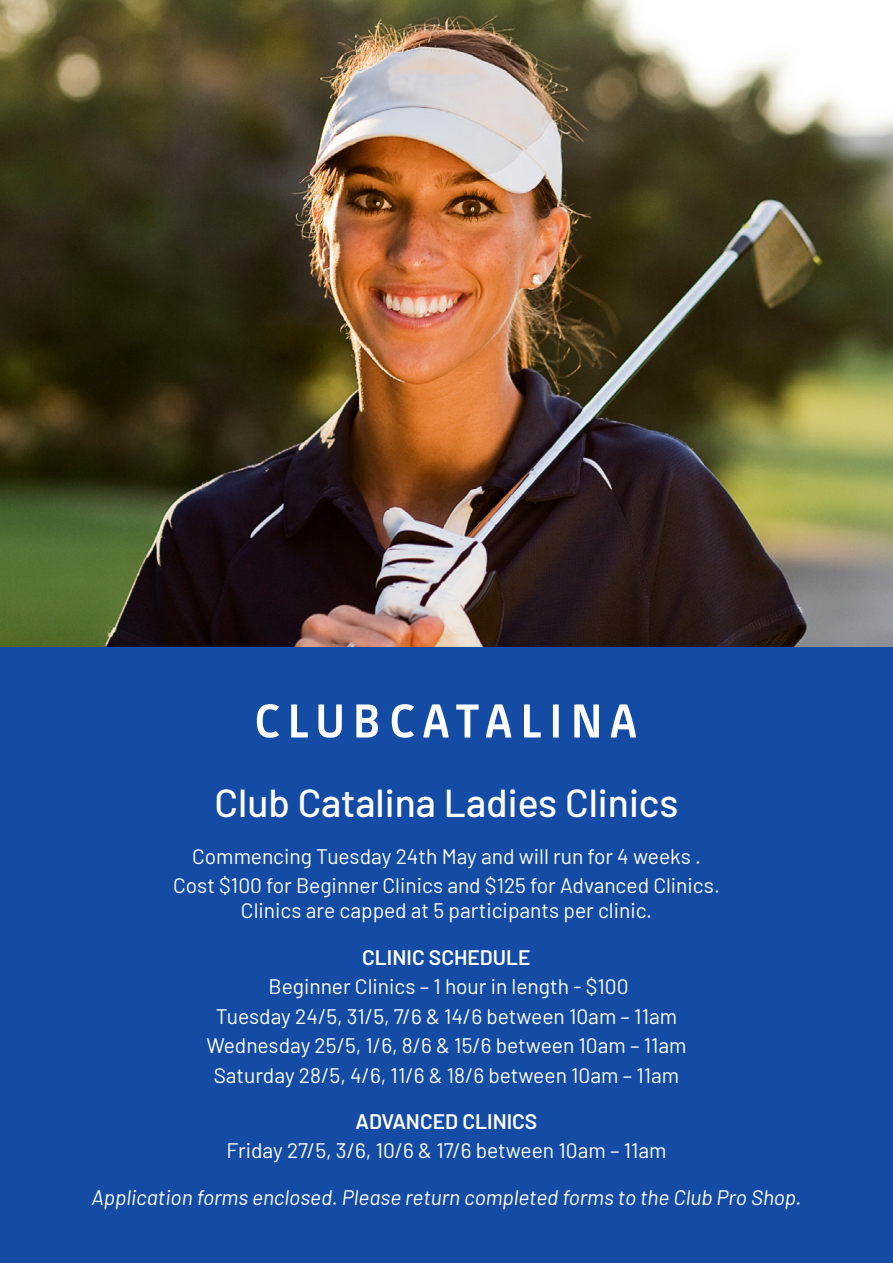
<style>
.page{position:relative;width:893px;height:1263px;background:#144ca5}
.page>*{position:absolute;margin:0;border:0;box-sizing:border-box;transform-origin:0 0}
.t1{font:500 39px "Barlow";color:#fff}
.t2{font:21px/29.4px "Barlow";color:#fff;text-align:center}
.t3{font:italic 21px "Barlow";color:#fff}
.t4{font:600 21px "Barlow";color:#fff}
</style>
<div class="page">
<svg style="left:257px;top:704px;width:22px;height:34px"></svg>
<svg style="left:291px;top:704px;width:17px;height:33px"></svg>
<svg style="left:318px;top:704px;width:24px;height:34px"></svg>
<svg style="left:392px;top:704px;width:22px;height:34px"></svg>
<svg style="left:456px;top:704px;width:23px;height:33px"></svg>
<svg style="left:524px;top:704px;width:17px;height:33px"></svg>
<svg style="left:553px;top:704px;width:6px;height:33px"></svg>
<svg style="left:574px;top:704px;width:25px;height:33px"></svg>
<svg style="left:611px;top:704px;width:25px;height:33px"></svg>
<svg style="left:486px;top:704px;width:25px;height:33px"></svg>
<svg style="left:423px;top:704px;width:26px;height:33px"></svg>
<svg style="left:356px;top:704px;width:22px;height:33px"></svg>
<img style="left:0;top:0;width:893px;height:646px">
<h1 class="t1" style="left:214px;top:775px;width:465px">Club Catalina Ladies Clinics</h1>
<p class="t2" style="left:173px;top:840px;width:548px">Commencing Tuesday 24th May and will run for 4 weeks .<br>Cost $100 for Beginner Clinics and $125 for Advanced Clinics.</p>
<p class="t2" style="left:241px;top:894px;width:413px">Clinics are capped at 5 participants per clinic.</p>
<p class="t4" style="left:362px;top:942px;width:170px">CLINIC SCHEDULE</p>
<p class="t2" style="left:206px;top:970px;width:482px">Beginner Clinics – 1 hour in length - $100<br>Tuesday 24/5, 31/5, 7/6 &amp; 14/6 between 10am – 11am Wednesday 25/5, 1/6, 8/6 &amp; 15/6 between 10am – 11am Saturday 28/5, 4/6, 11/6 &amp; 18/6 between 10am – 11am</p>
<p class="t4" style="left:355px;top:1106px;width:183px">ADVANCED CLINICS</p>
<p class="t2" style="left:226px;top:1134px;width:442px">Friday 27/5, 3/6, 10/6 &amp; 17/6 between 10am – 11am</p>
<p class="t3" style="left:91px;top:1182px;width:711px">Application forms enclosed. Please return completed forms to the Club Pro Shop.</p>
</div>
